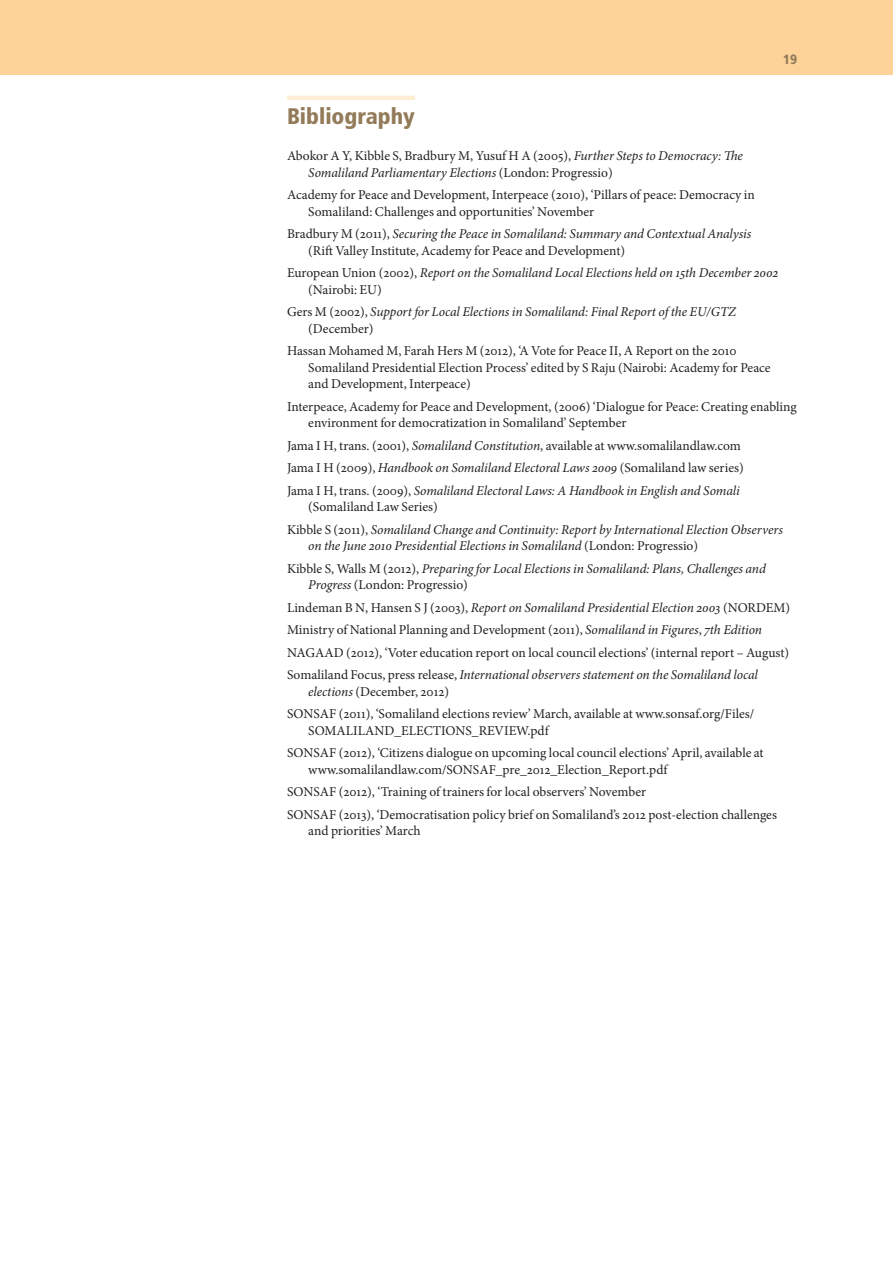
<style>
.page{position:relative;width:893px;height:1263px;background:#fff}
.page>*{position:absolute;margin:0;border:0;box-sizing:border-box;transform-origin:0 0}
.H2_in_main_text{font:900 condensed 22.5px "Frutiger LT Std";color:#937b5a}
.bibliography{font:13.5px/16.5px "Minion Pro";color:#231f20}
.bibliography-2{font:italic 13.5px/16.5px "Minion Pro";letter-spacing:-.005em;color:#231f20}
.t1{font:900 condensed 13.5px "Frutiger LT Std";color:#937b5a}
.s1{font-style:italic}
.s2{font-style:normal}
</style>
<div class="page">
<div style="left:0;top:0;width:893px;height:74px;background:#fdd399"></div>
<hr style="left:287px;top:96px;width:128px;height:4px;background:#feedd3">
<p class="t1" style="left:783px;top:52px;width:16px">19</p>
<p class="H2_in_main_text" style="left:287px;top:103px;width:129px">Bibliography</p>
<p class="bibliography" style="left:308px;top:148px;width:436px;text-indent:-21px">Abokor A Y, Kibble S, Bradbury M, Yusuf H A (2005), <span class="s1">Further Steps to Democracy: The<br>Somaliland Parliamentary Elections</span> (London: Progressio)</p>
<p class="bibliography" style="left:308px;top:187px;width:448px;text-indent:-21px">Academy for Peace and Development, Interpeace (2010), ‘Pillars of peace: Democracy in<br>Somaliland: Challenges and opportunities’ November</p>
<p class="bibliography" style="left:308px;top:226px;width:445px;text-indent:-21px">Bradbury M (2011), <span class="s1">Securing the Peace in Somaliland: Summary and Contextual Analysis </span>(Rift Valley Institute, Academy for Peace and Development)</p>
<p class="bibliography-2" style="left:308px;top:265px;width:471px;text-indent:-21px"><span class="s2">European Union (2002),</span> Report on the Somaliland Local Elections held on 15th December 2002 <span class="s2">(Nairobi: EU)</span></p>
<p class="bibliography-2" style="left:308px;top:304px;width:429px;text-indent:-21px"><span class="s2">Gers M (2002),</span> Support for Local Elections in Somaliland: Final Report of the EU/GTZ <span class="s2">(December)</span></p>
<p class="bibliography" style="left:308px;top:343px;width:464px;text-indent:-21px">Hassan Mohamed M, Farah Hers M (2012), ‘A Vote for Peace II, A Report on the 2010<br>Somaliland Presidential Election Process’ edited by S Raju (Nairobi: Academy for Peace and Development, Interpeace)</p>
<p class="bibliography" style="left:308px;top:398px;width:490px;text-indent:-21px">Interpeace, Academy for Peace and Development, (2006) ‘Dialogue for Peace: Creating enabling environment for democratization in Somaliland’ September</p>
<p class="bibliography" style="left:287px;top:437px;width:455px">Jama I H, trans. (2001), <span class="s1">Somaliland Constitution</span>, available at www.somalilandlaw.com</p>
<p class="bibliography-2" style="left:287px;top:460px;width:458px"><span class="s2">Jama I H (2009),</span> Handbook on Somaliland Electoral Laws 2009 <span class="s2">(Somaliland law series)</span></p>
<p class="bibliography-2" style="left:308px;top:482px;width:433px;text-indent:-21px"><span class="s2">Jama I H, trans. (2009),</span> Somaliland Electoral Laws: A Handbook in English and Somali <span class="s2">(Somaliland Law Series)</span></p>
<p class="bibliography-2" style="left:308px;top:521px;width:476px;text-indent:-21px"><span class="s2">Kibble S (2011),</span> Somaliland Change and Continuity: Report by International Election Observers on the June 2010 Presidential Elections in Somaliland <span class="s2">(London: Progressio)</span></p>
<p class="bibliography-2" style="left:308px;top:560px;width:459px;text-indent:-21px"><span class="s2">Kibble S, Walls M (2012),</span> Preparing for Local Elections in Somaliland: Plans, Challenges and<br>Progress <span class="s2">(London: Progressio)</span></p>
<p class="bibliography-2" style="left:287px;top:599px;width:505px"><span class="s2">Lindeman B N, Hansen S J (2003),</span> Report on Somaliland Presidential Election 2003 <span class="s2">(NORDEM)</span></p>
<p class="bibliography" style="left:287px;top:622px;width:477px">Ministry of National Planning and Development (2011), <span class="s1">Somaliland in Figures</span>, <span class="s1">7th Edition</span></p>
<p class="bibliography" style="left:287px;top:644px;width:504px">NAGAAD (2012), ‘Voter education report on local council elections’ (internal report – August)</p>
<p class="bibliography-2" style="left:308px;top:667px;width:451px;text-indent:-21px"><span class="s2">Somaliland Focus, press release,</span> International observers statement on the Somaliland local elections <span class="s2">(December, 2012)</span></p>
<p class="bibliography" style="left:308px;top:706px;width:447px;text-indent:-21px">SONSAF (2011), ‘Somaliland elections review’ March, available at www.sonsaf.org/Files/<br>SOMALILAND_ELECTIONS_REVIEW.pdf</p>
<p class="bibliography" style="left:308px;top:745px;width:457px;text-indent:-21px">SONSAF (2012), ‘Citizens dialogue on upcoming local council elections’ April, available at www.somalilandlaw.com/SONSAF_pre_2012_Election_Report.pdf</p>
<p class="bibliography" style="left:287px;top:784px;width:361px">SONSAF (2012), ‘Training of trainers for local observers’ November</p>
<p class="bibliography" style="left:308px;top:806px;width:470px;text-indent:-21px">SONSAF (2013), ‘Democratisation policy brief on Somaliland’s 2012 post-election challenges and priorities’ March</p>
</div>
